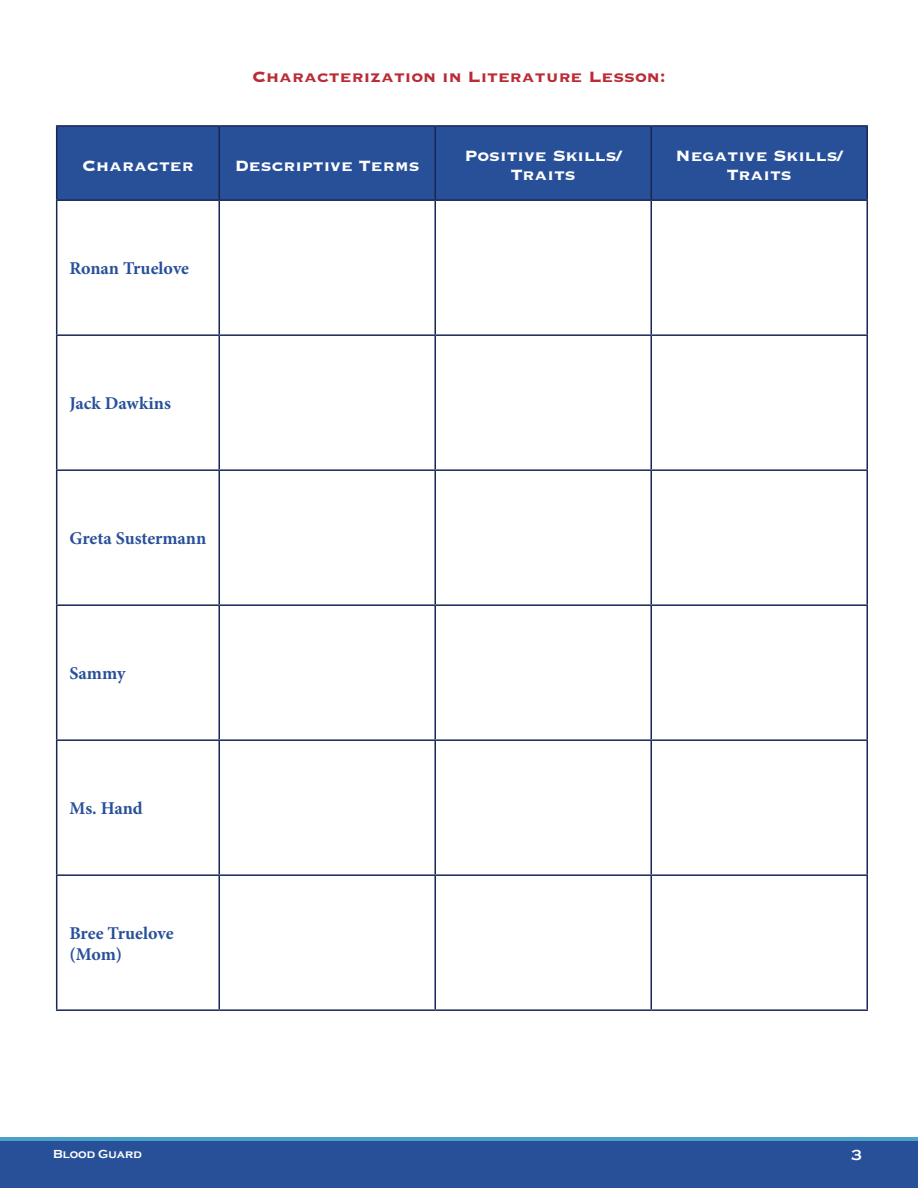
<style>
.page{position:relative;width:918px;height:1188px;background:#fff}
.page>*{position:absolute;margin:0;border:0;box-sizing:border-box;transform-origin:0 0}
.t1{font:700 19.5px/19.5px "Copperplate";color:#fff;text-align:center}
.subtitles{font:700 19.5px "Copperplate";color:#ba2b35}
.t2{font:700 18px/20.7px "Minion Pro";letter-spacing:-.005em;color:#285099}
.t3{font:700 15px "Copperplate Gothic";color:#fff}
.t4{font:700 12px "Copperplate Gothic";color:#fff}
</style>
<div class="page">
<svg style="left:0;top:1137px;width:918px;height:5px;background:#4490bf"></svg>
<div style="left:0;top:1142px;width:918px;height:46px;background:#285099"></div>
<div style="left:57px;top:127px;width:809px;height:72px;background:#285099"></div>
<hr style="left:56px;top:125px;width:163px;height:2px;background:#192655">
<hr style="left:56px;top:127px;width:1px;height:72px;background:#192655">
<hr style="left:219px;top:125px;width:216px;height:2px;background:#192655">
<hr style="left:218px;top:127px;width:2px;height:72px;background:#192655">
<hr style="left:435px;top:125px;width:216px;height:2px;background:#192655">
<hr style="left:434px;top:127px;width:2px;height:72px;background:#192655">
<hr style="left:651px;top:125px;width:217px;height:2px;background:#192655">
<hr style="left:650px;top:127px;width:2px;height:72px;background:#192655">
<hr style="left:866px;top:127px;width:2px;height:72px;background:#192655">
<hr style="left:56px;top:199px;width:163px;height:2px;background:#192655">
<hr style="left:56px;top:201px;width:1px;height:133px;background:#192655">
<hr style="left:219px;top:199px;width:216px;height:2px;background:#192655">
<hr style="left:218px;top:201px;width:2px;height:133px;background:#192655">
<hr style="left:435px;top:199px;width:216px;height:2px;background:#192655">
<hr style="left:434px;top:201px;width:2px;height:133px;background:#192655">
<hr style="left:651px;top:199px;width:217px;height:2px;background:#192655">
<hr style="left:650px;top:201px;width:2px;height:133px;background:#192655">
<hr style="left:866px;top:201px;width:2px;height:133px;background:#192655">
<hr style="left:56px;top:334px;width:163px;height:2px;background:#192655">
<hr style="left:56px;top:336px;width:1px;height:133px;background:#192655">
<hr style="left:219px;top:334px;width:216px;height:2px;background:#192655">
<hr style="left:218px;top:336px;width:2px;height:133px;background:#192655">
<hr style="left:435px;top:334px;width:216px;height:2px;background:#192655">
<hr style="left:434px;top:336px;width:2px;height:133px;background:#192655">
<hr style="left:651px;top:334px;width:217px;height:2px;background:#192655">
<hr style="left:650px;top:336px;width:2px;height:133px;background:#192655">
<hr style="left:866px;top:336px;width:2px;height:133px;background:#192655">
<hr style="left:56px;top:469px;width:163px;height:2px;background:#192655">
<hr style="left:56px;top:471px;width:1px;height:133px;background:#192655">
<hr style="left:219px;top:469px;width:216px;height:2px;background:#192655">
<hr style="left:218px;top:471px;width:2px;height:133px;background:#192655">
<hr style="left:435px;top:469px;width:216px;height:2px;background:#192655">
<hr style="left:434px;top:471px;width:2px;height:133px;background:#192655">
<hr style="left:651px;top:469px;width:217px;height:2px;background:#192655">
<hr style="left:650px;top:471px;width:2px;height:133px;background:#192655">
<hr style="left:866px;top:471px;width:2px;height:133px;background:#192655">
<hr style="left:56px;top:604px;width:163px;height:2px;background:#192655">
<hr style="left:56px;top:606px;width:1px;height:133px;background:#192655">
<hr style="left:219px;top:604px;width:216px;height:2px;background:#192655">
<hr style="left:218px;top:606px;width:2px;height:133px;background:#192655">
<hr style="left:435px;top:604px;width:216px;height:2px;background:#192655">
<hr style="left:434px;top:606px;width:2px;height:133px;background:#192655">
<hr style="left:651px;top:604px;width:217px;height:2px;background:#192655">
<hr style="left:650px;top:606px;width:2px;height:133px;background:#192655">
<hr style="left:866px;top:606px;width:2px;height:133px;background:#192655">
<hr style="left:56px;top:739px;width:163px;height:2px;background:#192655">
<hr style="left:56px;top:741px;width:1px;height:133px;background:#192655">
<hr style="left:219px;top:739px;width:216px;height:2px;background:#192655">
<hr style="left:218px;top:741px;width:2px;height:133px;background:#192655">
<hr style="left:435px;top:739px;width:216px;height:2px;background:#192655">
<hr style="left:434px;top:741px;width:2px;height:133px;background:#192655">
<hr style="left:651px;top:739px;width:217px;height:2px;background:#192655">
<hr style="left:650px;top:741px;width:2px;height:133px;background:#192655">
<hr style="left:866px;top:741px;width:2px;height:133px;background:#192655">
<hr style="left:56px;top:874px;width:163px;height:2px;background:#192655">
<hr style="left:56px;top:876px;width:1px;height:133px;background:#192655">
<hr style="left:219px;top:874px;width:216px;height:2px;background:#192655">
<hr style="left:218px;top:876px;width:2px;height:133px;background:#192655">
<hr style="left:435px;top:874px;width:216px;height:2px;background:#192655">
<hr style="left:434px;top:876px;width:2px;height:133px;background:#192655">
<hr style="left:651px;top:874px;width:217px;height:2px;background:#192655">
<hr style="left:650px;top:876px;width:2px;height:133px;background:#192655">
<hr style="left:866px;top:876px;width:2px;height:133px;background:#192655">
<hr style="left:56px;top:1009px;width:163px;height:2px;background:#192655">
<hr style="left:219px;top:1009px;width:216px;height:2px;background:#192655">
<hr style="left:435px;top:1009px;width:216px;height:2px;background:#192655">
<hr style="left:651px;top:1009px;width:217px;height:2px;background:#192655">
<p class="subtitles" style="left:252px;top:64px;width:415px">Characterization in Literature Lesson:</p>
<p class="t1" style="left:82px;top:154px;width:113px">Character</p>
<p class="t1" style="left:235px;top:154px;width:186px">Descriptive Terms</p>
<p class="t1" style="left:464px;top:144px;width:159px">Positive Skills/<br>Traits</p>
<p class="t1" style="left:676px;top:144px;width:169px">Negative Skills/<br>Traits</p>
<p class="t2" style="left:69px;top:258px;width:121px">Ronan Truelove</p>
<p class="t2" style="left:69px;top:393px;width:103px">Jack Dawkins</p>
<p class="t2" style="left:69px;top:528px;width:138px">Greta Sustermann</p>
<p class="t2" style="left:69px;top:663px;width:57px">Sammy</p>
<p class="t2" style="left:69px;top:798px;width:75px">Ms. Hand</p>
<p class="t2" style="left:69px;top:923px;width:106px">Bree Truelove (Mom)</p>
<p class="t4" style="left:53px;top:1147px;width:90px">Blood Guard</p>
<p class="t3" style="left:851px;top:1147px;width:12px">3</p>
</div>
